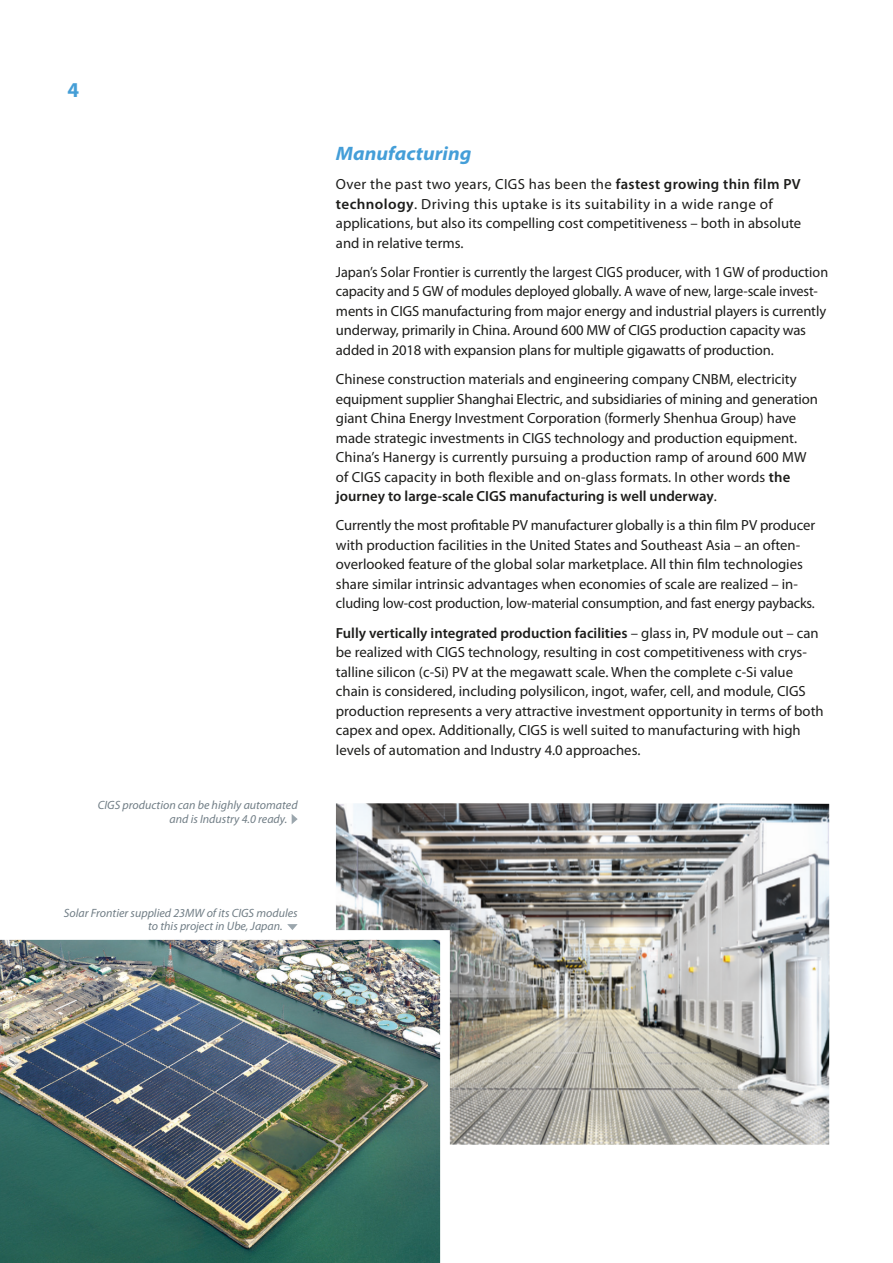
<style>
.page{position:relative;width:893px;height:1263px;background:#fff}
.page>*{position:absolute;margin:0;border:0;box-sizing:border-box;transform-origin:0 0}
.t1{font:700 21px "Myriad Pro";color:#459ed6}
.Heads{font:italic 700 semi-expanded 19.5px "Myriad Pro";color:#449ed8}
.Fließtext{font:14.7px/19.5px "Myriad Pro";color:#1d1d1b}
.Fließtext-2{font:14.7px/19.5px "Myriad Pro";color:#1d1d1b;scale:.96 1}
.Heads-2{font:italic 12px/13.5px "Myriad Pro";color:#717e86}
.s1{font-weight:600}
</style>
<div class="page">
<img style="left:336px;top:803px;width:493px;height:342px">
<img style="left:0;top:925px;width:455px;height:338px">
<svg style="left:292px;top:814px;width:6px;height:10px"></svg>
<svg style="left:287px;top:924px;width:11px;height:6px"></svg>
<h1 class="t1" style="left:67px;top:76px;width:13px">4</h1>
<p class="Heads-2" style="left:170px;top:799px;width:130px;text-indent:-72px">CIGS production can be highly automated and is Industry 4.0 ready.</p>
<p class="Heads-2" style="left:148px;top:906px;width:151px;text-indent:-84px">Solar Frontier supplied 23MW of its CIGS modules to this project in Ube, Japan.</p>
<p class="Heads" style="left:336px;top:142px;width:137px">Manufacturing</p>
<p class="Fließtext" style="left:336px;top:175px;width:467px">Over the past two years, CIGS has been the <span class="s1">fastest growing thin film PV technology</span>. Driving this uptake is its suitability in a wide range of applications, but also its compelling cost competitiveness – both in absolute and in relative terms.</p>
<p class="Fließtext-2" style="left:336px;top:262px;width:514px">Japan’s Solar Frontier is currently the largest CIGS producer, with 1 GW of production capacity and 5 GW of modules deployed globally. A wave of new, large-scale invest&shy;ments in CIGS manufacturing from major energy and industrial players is currently underway, primarily in China. Around 600 MW of CIGS production capacity was added in 2018 with expansion plans for multiple gigawatts of production.</p>
<p class="Fließtext" style="left:336px;top:370px;width:483px">Chinese construction materials and engineering company CNBM, electricity equipment supplier Shanghai Electric, and subsidiaries of mining and generation giant China Energy Investment Corporation (formerly Shenhua Group) have made strategic investments in CIGS technology and production equipment.<br>China’s Hanergy is currently pursuing a production ramp of around 600 MW of CIGS capacity in both flexible and on-glass formats. In other words <span class="s1">the journey to large-scale CIGS manufacturing is well underway</span>.</p>
<p class="Fließtext" style="left:336px;top:516px;width:481px">Currently the most profitable PV manufacturer globally is a thin film PV producer with production facilities in the United States and Southeast Asia – an often&shy;overlooked feature of the global solar marketplace. All thin film technologies share similar intrinsic advantages when economies of scale are realized – in&shy;cluding low-cost production, low-material consumption, and fast energy paybacks.</p>
<p class="Fließtext" style="left:336px;top:623px;width:489px"><span class="s1">Fully vertically integrated production facilities</span> – glass in, PV module out – can be realized with CIGS technology, resulting in cost competitiveness with crys&shy;talline silicon (c-Si) PV at the megawatt scale. When the complete c-Si value chain is considered, including polysilicon, ingot, wafer, cell, and module, CIGS production represents a very attractive investment opportunity in terms of both capex and opex. Additionally, CIGS is well suited to manufacturing with high levels of automation and Industry 4.0 approaches.</p>
</div>
